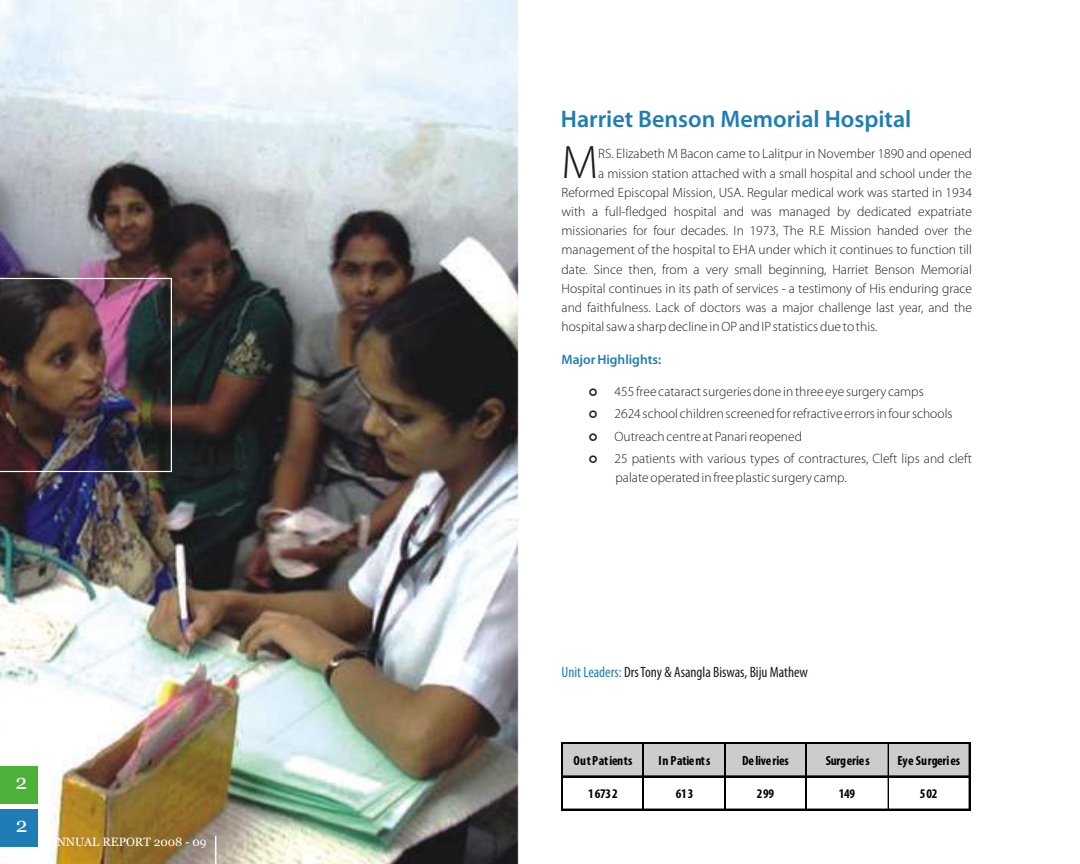
<style>
.page{position:relative;width:1080px;height:864px;background:#fff}
.page>*{position:absolute;margin:0;border:0;box-sizing:border-box;transform-origin:0 0}
.t1{font:300 47.25px "Myriad Pro";color:#1f1a17}
.t2{font:600 24px "Myriad Pro";color:#1f7db5}
.t3{font:21px/43.2px "Georgia";color:#fff}
.t4{font:condensed 15px "Myriad Pro";color:#1f1a17}
.t5{font:300 13.5px/19.2px "Myriad Pro";color:#1f1a17;text-align:justify}
.t6{font:600 13.5px "Myriad Pro";color:#1f7db5}
.t7{font:700 condensed 13.2px "Myriad Pro";color:#000}
.t8{font:700 condensed 13.2px "Myriad Pro";letter-spacing:.02em;color:#000}
.t9{font:700 condensed 13.2px "Myriad Pro";letter-spacing:.045em;color:#000}
.t10{font:12px "Georgia";color:#fff}
.s1{color:#1f7db5}
</style>
<div class="page">
<div style="left:563px;top:744px;width:80px;height:8px;background:#ccc"></div>
<div style="left:563px;top:752px;width:8px;height:16px;background:#ccc"></div>
<div style="left:636px;top:752px;width:7px;height:16px;background:#ccc"></div>
<div style="left:563px;top:768px;width:80px;height:8px;background:#ccc"></div>
<div style="left:571px;top:752px;width:65px;height:16px;background:#ccc"></div>
<div style="left:644px;top:744px;width:81px;height:8px;background:#ccc"></div>
<div style="left:644px;top:752px;width:8px;height:16px;background:#ccc"></div>
<div style="left:717px;top:752px;width:8px;height:16px;background:#ccc"></div>
<div style="left:644px;top:768px;width:81px;height:8px;background:#ccc"></div>
<div style="left:652px;top:752px;width:65px;height:16px;background:#ccc"></div>
<div style="left:726px;top:744px;width:80px;height:8px;background:#ccc"></div>
<div style="left:726px;top:752px;width:7px;height:16px;background:#ccc"></div>
<div style="left:798px;top:752px;width:8px;height:16px;background:#ccc"></div>
<div style="left:726px;top:768px;width:80px;height:8px;background:#ccc"></div>
<div style="left:733px;top:752px;width:65px;height:16px;background:#ccc"></div>
<div style="left:807px;top:744px;width:81px;height:8px;background:#ccc"></div>
<div style="left:807px;top:752px;width:8px;height:16px;background:#ccc"></div>
<div style="left:880px;top:752px;width:8px;height:16px;background:#ccc"></div>
<div style="left:807px;top:768px;width:81px;height:8px;background:#ccc"></div>
<div style="left:815px;top:752px;width:65px;height:16px;background:#ccc"></div>
<div style="left:888px;top:744px;width:81px;height:8px;background:#ccc"></div>
<div style="left:888px;top:752px;width:8px;height:16px;background:#ccc"></div>
<div style="left:961px;top:752px;width:8px;height:16px;background:#ccc"></div>
<div style="left:888px;top:768px;width:81px;height:8px;background:#ccc"></div>
<div style="left:896px;top:752px;width:65px;height:16px;background:#ccc"></div>
<hr style="left:563px;top:743px;width:80px;height:1px;background:#000">
<hr style="left:563px;top:742px;width:80px;height:1px;background:#000">
<hr style="left:644px;top:743px;width:81px;height:1px;background:#000">
<hr style="left:644px;top:742px;width:81px;height:1px;background:#000">
<hr style="left:726px;top:743px;width:80px;height:1px;background:#000">
<hr style="left:726px;top:742px;width:80px;height:1px;background:#000">
<hr style="left:807px;top:743px;width:81px;height:1px;background:#000">
<hr style="left:807px;top:742px;width:81px;height:1px;background:#000">
<hr style="left:888px;top:743px;width:81px;height:1px;background:#000">
<hr style="left:888px;top:742px;width:81px;height:1px;background:#000">
<hr style="left:562px;top:744px;width:1px;height:32px;background:#000">
<hr style="left:561px;top:744px;width:1px;height:32px;background:#000">
<hr style="left:643px;top:744px;width:1px;height:32px;background:#000">
<hr style="left:642px;top:744px;width:1px;height:32px;background:#000">
<hr style="left:725px;top:744px;width:1px;height:32px;background:#000">
<hr style="left:806px;top:744px;width:1px;height:32px;background:#000">
<hr style="left:888px;top:744px;width:1px;height:32px;background:#000">
<hr style="left:969px;top:744px;width:1px;height:32px;background:#000">
<hr style="left:563px;top:776px;width:80px;height:1px;background:#000">
<hr style="left:644px;top:776px;width:81px;height:1px;background:#000">
<hr style="left:726px;top:776px;width:80px;height:1px;background:#000">
<hr style="left:807px;top:776px;width:81px;height:1px;background:#000">
<hr style="left:888px;top:776px;width:81px;height:1px;background:#000">
<hr style="left:562px;top:777px;width:1px;height:32px;background:#000">
<hr style="left:561px;top:777px;width:1px;height:32px;background:#000">
<hr style="left:563px;top:809px;width:80px;height:1px;background:#000">
<hr style="left:643px;top:777px;width:1px;height:32px;background:#000">
<hr style="left:642px;top:777px;width:1px;height:32px;background:#000">
<hr style="left:644px;top:809px;width:81px;height:1px;background:#000">
<hr style="left:725px;top:777px;width:1px;height:32px;background:#000">
<hr style="left:726px;top:809px;width:80px;height:1px;background:#000">
<hr style="left:806px;top:777px;width:1px;height:32px;background:#000">
<hr style="left:807px;top:809px;width:81px;height:1px;background:#000">
<hr style="left:888px;top:777px;width:1px;height:32px;background:#000">
<hr style="left:888px;top:809px;width:81px;height:1px;background:#000">
<hr style="left:969px;top:777px;width:1px;height:32px;background:#000">
<img style="left:0;top:0;width:519px;height:864px">
<div style="left:0;top:766px;width:38px;height:38px;background:#4db038"></div>
<div style="left:0;top:809px;width:38px;height:38px;background:#1f7db5"></div>
<svg style="left:215px;top:836px;width:1px;height:28px"></svg>
<img style="left:0;top:278px;width:172px;height:194px">
<h3 class="t3" style="left:16px;top:762px;width:13px">2<br>2</h3>
<p class="t10" style="left:49px;top:837px;width:160px">ANNUAL REPORT 2008 - 09</p>
<h2 class="t2" style="left:561px;top:109px;width:352px">Harriet Benson Memorial Hospital</h2>
<h1 class="t1" style="left:562px;top:142px;width:38px">M</h1>
<p class="t5" style="left:598px;top:145px;width:375px">RS. Elizabeth M Bacon came to Lalitpur in November 1890 and opened</p>
<p class="t5" style="left:562px;top:165px;width:412px;text-indent:37px">a mission station attached with a small hospital and school under the Reformed Episcopal Mission, USA. Regular medical work was started in 1934 with a full-fledged hospital and was managed by dedicated expatriate missionaries for four decades. In 1973, The R.E Mission handed over the management of the hospital to EHA under which it continues to function till date. Since then, from a very small beginning, Harriet Benson Memorial Hospital continues in its path of services - a testimony of His enduring grace and faithfulness. Lack of doctors was a major challenge last year, and the hospital saw a sharp decline in OP and IP statistics due to this.</p>
<p class="t6" style="left:562px;top:354px;width:101px">Major Highlights:</p>
<p class="t5" style="left:615px;top:381px;width:359px;line-height:22.4px;text-align:left">455 free cataract surgeries done in three eye surgery camps<br>2624 school children screened for refractive errors in four schools Outreach centre at Panari reopened<br>25 patients with various types of contractures, Cleft lips and cleft</p>
<p class="t5" style="left:616px;top:469px;width:233px">palate operated in free plastic surgery camp.</p>
<p class="t4" style="left:562px;top:666px;width:248px"><span class="s1">Unit Leaders:</span> Drs Tony &amp; Asangla Biswas, Biju Mathew</p>
<p class="t8" style="left:574px;top:755px;width:60px">Out Patients</p>
<p class="t9" style="left:658px;top:755px;width:54px">InPatients</p>
<p class="t7" style="left:742px;top:755px;width:48px">Deliveries</p>
<p class="t7" style="left:826px;top:755px;width:46px">Surgeries</p>
<p class="t7" style="left:897px;top:755px;width:64px">Eye Surgeries</p>
<p class="t7" style="left:588px;top:789px;width:31px">16732</p>
<p class="t7" style="left:676px;top:789px;width:19px">613</p>
<p class="t7" style="left:757px;top:789px;width:19px">299</p>
<p class="t7" style="left:839px;top:789px;width:18px">149</p>
<p class="t7" style="left:920px;top:789px;width:19px">502</p>
</div>
